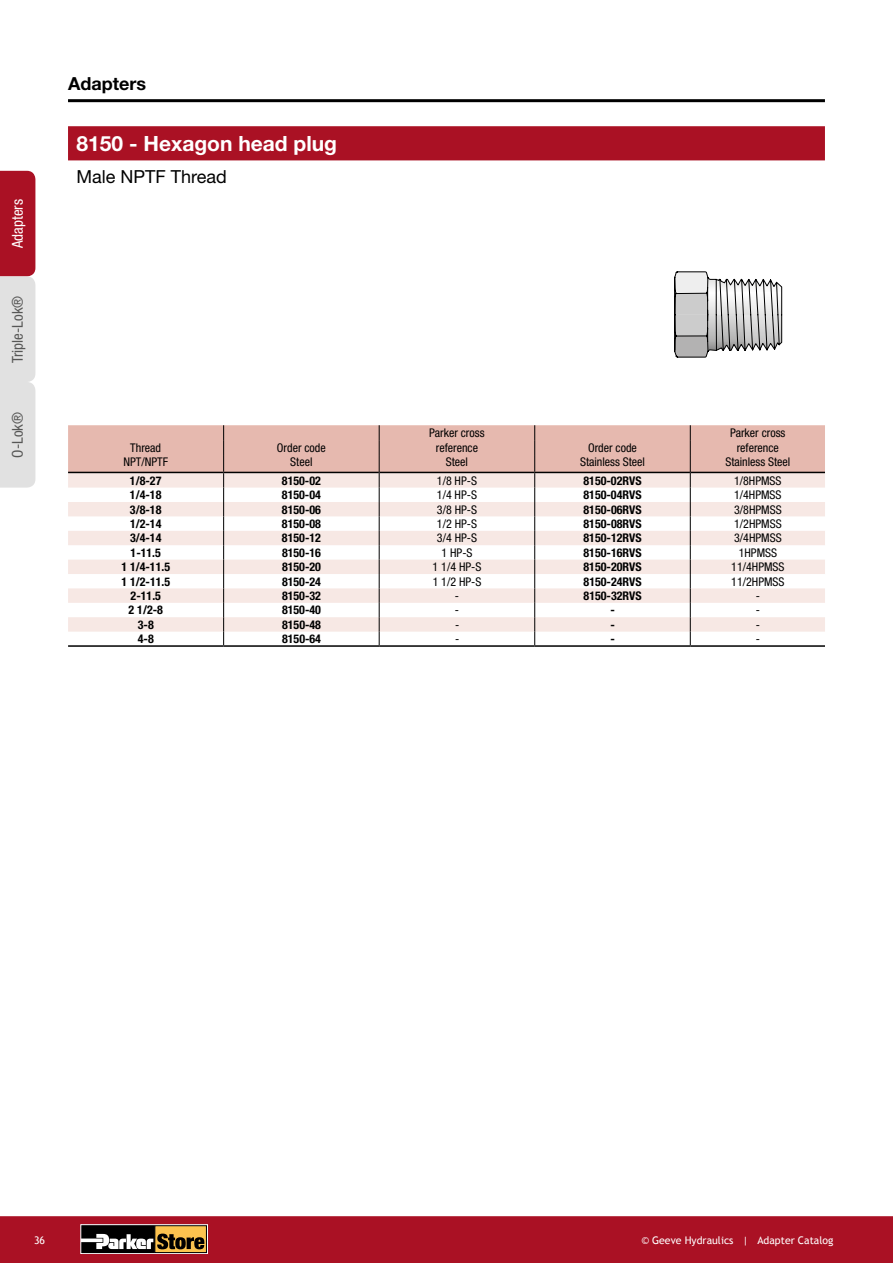
<style>
.page{position:relative;width:893px;height:1263px;background:#fff}
.page>*{position:absolute;margin:0;border:0;box-sizing:border-box;transform-origin:0 0}
.t1{font:700 21px "Helvetica Neue LT Std";color:#fff}
.t2{font:18px "Helvetica Neue LT Std";color:#000}
.t3{font:700 18px "Helvetica Neue LT Std";color:#000}
.t4{font:condensed 15px "Helvetica Neue LT Std";color:#575756}
.t5{font:condensed 15px "Helvetica Neue LT Std";color:#fff}
.t6{font:700 condensed 12px "Helvetica Neue LT Std";color:#000}
.t7{font:condensed 12px "Helvetica Neue LT Std";color:#000}
.t8{font:10.5px "Trebuchet MS";color:#fff}
</style>
<div class="page">
<svg style="left:0;top:1216px;width:893px;height:47px;background:#a51928"></svg>
<svg style="left:0;top:171px;width:35px;height:317px;background:#cf9ca2"></svg>
<svg style="left:674px;top:272px;width:108px;height:85px"></svg>
<div style="left:68px;top:126px;width:757px;height:34px;background:#aa1124"></div>
<hr style="left:68px;top:645px;width:156px;height:2px;background:#000">
<hr style="left:224px;top:645px;width:155px;height:2px;background:#000">
<hr style="left:379px;top:645px;width:156px;height:2px;background:#000">
<hr style="left:535px;top:645px;width:155px;height:2px;background:#000">
<hr style="left:690px;top:645px;width:135px;height:2px;background:#000">
<svg style="left:68px;top:425px;width:757px;height:220px"></svg>
<hr style="left:68px;top:99px;width:757px;height:3px;background:#000">
<p class="t5" style="left:9px;top:248px;width:51px;rotate:-90deg">Adapters</p>
<p class="t4" style="left:9px;top:363px;width:69px;rotate:-90deg">Triple-Lok®</p>
<p class="t4" style="left:9px;top:458px;width:47px;rotate:-90deg">O-Lok®</p>
<h2 class="t3" style="left:68px;top:73px;width:79px">Adapters</h2>
<h1 class="t1" style="left:77px;top:131px;width:262px">8150 - Hexagon head plug</h1>
<h2 class="t2" style="left:77px;top:166px;width:152px">Male NPTF Thread</h2>
<p class="t7" style="left:429px;top:426px;width:57px">Parker cross</p>
<p class="t7" style="left:730px;top:426px;width:57px">Parker cross</p>
<p class="t7" style="left:130px;top:441px;width:32px">Thread</p>
<p class="t7" style="left:277px;top:441px;width:50px">Order code</p>
<p class="t7" style="left:436px;top:441px;width:44px">reference</p>
<p class="t7" style="left:588px;top:441px;width:50px">Order code</p>
<p class="t7" style="left:737px;top:441px;width:44px">reference</p>
<p class="t7" style="left:123px;top:455px;width:46px">NPT/NPTF</p>
<p class="t7" style="left:290px;top:455px;width:24px">Steel</p>
<p class="t7" style="left:446px;top:455px;width:24px">Steel</p>
<p class="t7" style="left:580px;top:455px;width:67px">Stainless Steel</p>
<p class="t7" style="left:725px;top:455px;width:67px">Stainless Steel</p>
<p class="t6" style="left:130px;top:473px;width:33px">1/8-27</p>
<p class="t6" style="left:282px;top:473px;width:40px">8150-02</p>
<p class="t7" style="left:437px;top:473px;width:42px">1/8 HP-S</p>
<p class="t6" style="left:583px;top:473px;width:60px">8150-02RVS</p>
<p class="t7" style="left:734px;top:473px;width:49px">1/8HPMSS</p>
<p class="t6" style="left:130px;top:488px;width:33px">1/4-18</p>
<p class="t6" style="left:282px;top:488px;width:40px">8150-04</p>
<p class="t7" style="left:437px;top:488px;width:42px">1/4 HP-S</p>
<p class="t6" style="left:583px;top:488px;width:60px">8150-04RVS</p>
<p class="t7" style="left:734px;top:488px;width:49px">1/4HPMSS</p>
<p class="t6" style="left:130px;top:502px;width:33px">3/8-18</p>
<p class="t6" style="left:282px;top:502px;width:40px">8150-06</p>
<p class="t7" style="left:437px;top:502px;width:42px">3/8 HP-S</p>
<p class="t6" style="left:583px;top:502px;width:60px">8150-06RVS</p>
<p class="t7" style="left:734px;top:502px;width:49px">3/8HPMSS</p>
<p class="t6" style="left:130px;top:516px;width:33px">1/2-14</p>
<p class="t6" style="left:282px;top:516px;width:40px">8150-08</p>
<p class="t7" style="left:437px;top:517px;width:42px">1/2 HP-S</p>
<p class="t6" style="left:583px;top:516px;width:60px">8150-08RVS</p>
<p class="t7" style="left:734px;top:517px;width:49px">1/2HPMSS</p>
<p class="t6" style="left:130px;top:531px;width:33px">3/4-14</p>
<p class="t6" style="left:282px;top:531px;width:40px">8150-12</p>
<p class="t7" style="left:437px;top:531px;width:42px">3/4 HP-S</p>
<p class="t6" style="left:583px;top:531px;width:60px">8150-12RVS</p>
<p class="t7" style="left:734px;top:531px;width:49px">3/4HPMSS</p>
<p class="t6" style="left:131px;top:545px;width:32px">1-11.5</p>
<p class="t6" style="left:282px;top:545px;width:40px">8150-16</p>
<p class="t7" style="left:441px;top:545px;width:33px">1 HP-S</p>
<p class="t6" style="left:583px;top:545px;width:60px">8150-16RVS</p>
<p class="t7" style="left:739px;top:545px;width:40px">1HPMSS</p>
<p class="t6" style="left:121px;top:560px;width:50px">1 1/4-11.5</p>
<p class="t6" style="left:282px;top:560px;width:40px">8150-20</p>
<p class="t7" style="left:433px;top:560px;width:50px">1 1/4 HP-S</p>
<p class="t6" style="left:584px;top:560px;width:60px">8150-20RVS</p>
<p class="t7" style="left:731px;top:560px;width:55px">11/4HPMSS</p>
<p class="t6" style="left:121px;top:574px;width:50px">1 1/2-11.5</p>
<p class="t6" style="left:282px;top:574px;width:40px">8150-24</p>
<p class="t7" style="left:433px;top:574px;width:50px">1 1/2 HP-S</p>
<p class="t6" style="left:584px;top:574px;width:60px">8150-24RVS</p>
<p class="t7" style="left:731px;top:574px;width:55px">11/2HPMSS</p>
<p class="t6" style="left:131px;top:588px;width:32px">2-11.5</p>
<p class="t6" style="left:282px;top:588px;width:40px">8150-32</p>
<p class="t7" style="left:455px;top:589px;width:6px">-</p>
<p class="t6" style="left:584px;top:588px;width:60px">8150-32RVS</p>
<p class="t7" style="left:756px;top:589px;width:6px">-</p>
<p class="t6" style="left:129px;top:603px;width:36px">2 1/2-8</p>
<p class="t6" style="left:282px;top:603px;width:40px">8150-40</p>
<p class="t7" style="left:455px;top:603px;width:6px">-</p>
<p class="t6" style="left:610px;top:603px;width:6px">-</p>
<p class="t7" style="left:756px;top:603px;width:6px">-</p>
<p class="t6" style="left:138px;top:617px;width:17px">3-8</p>
<p class="t6" style="left:282px;top:617px;width:40px">8150-48</p>
<p class="t7" style="left:455px;top:617px;width:6px">-</p>
<p class="t6" style="left:610px;top:617px;width:6px">-</p>
<p class="t7" style="left:756px;top:617px;width:6px">-</p>
<p class="t6" style="left:138px;top:631px;width:17px">4-8</p>
<p class="t6" style="left:282px;top:631px;width:40px">8150-64</p>
<p class="t7" style="left:455px;top:631px;width:6px">-</p>
<p class="t6" style="left:610px;top:631px;width:6px">-</p>
<p class="t7" style="left:756px;top:631px;width:6px">-</p>
<p class="t8" style="left:34px;top:1234px;width:13px">36</p>
<p class="t8" style="left:641px;top:1234px;width:193px">© Geeve Hydraulics | Adapter Catalog</p>
</div>
